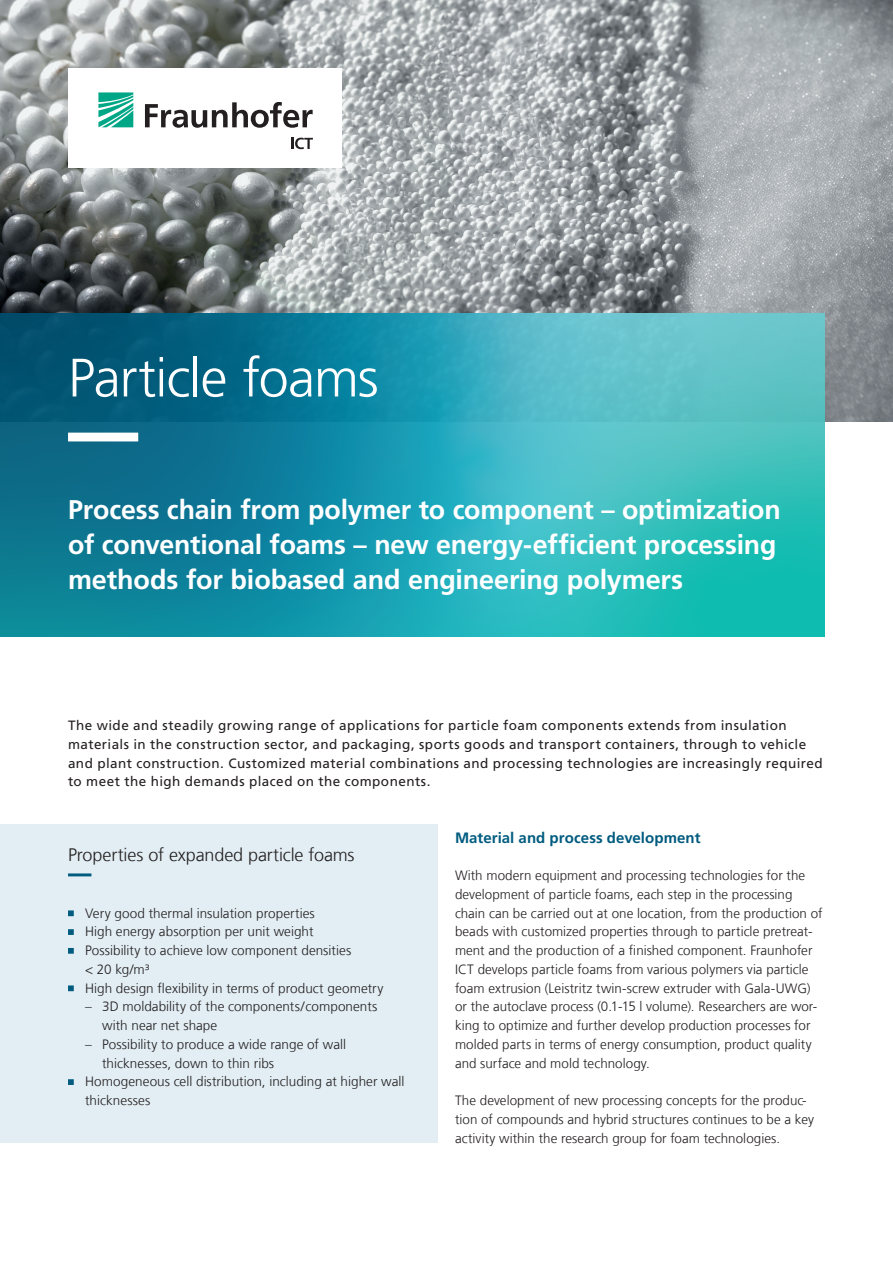
<style>
.page{position:relative;width:893px;height:1263px;background:#fff}
.page>*{position:absolute;margin:0;border:0;box-sizing:border-box;transform-origin:0 0}
.t1{font:300 54px "Frutiger LT Com";letter-spacing:-.02em;color:#fff}
.t2{font:700 27px/35.1px "Frutiger LT Com";letter-spacing:-.005em;color:#fff}
.t3{font:300 18px "Frutiger LT Com";letter-spacing:-.01em;color:#231f20}
.t4{font:700 15px "Frutiger LT Com";letter-spacing:.005em;color:#005b7f}
.t5{font:300 13.5px/18.8px "Frutiger LT Com";letter-spacing:.005em;color:#231f20}
.t6{font:13.5px/18.8px "Frutiger LT Com";letter-spacing:.03em;color:#231f20}
</style>
<div class="page">
<img style="left:0;top:0;width:893px;height:421px">
<div style="left:69px;top:68px;width:273px;height:99px;background:#fff"></div>
<svg style="left:98px;top:92px;width:35px;height:35px"></svg>
<svg style="left:145px;top:102px;width:168px;height:26px"></svg>
<svg style="left:291px;top:138px;width:22px;height:11px"></svg>
<svg style="left:0;top:313px;width:825px;height:323px;background:#249aaa"></svg>
<svg style="left:68px;top:433px;width:714px;height:8px;background:#46abbc"></svg>
<div style="left:0;top:824px;width:438px;height:319px;background:#e2eef4"></div>
<svg style="left:68px;top:873px;width:24px;height:3px"></svg>
<svg style="left:68px;top:910px;width:6px;height:6px"></svg>
<svg style="left:68px;top:929px;width:6px;height:6px"></svg>
<svg style="left:68px;top:948px;width:6px;height:6px"></svg>
<svg style="left:68px;top:985px;width:6px;height:6px"></svg>
<svg style="left:68px;top:1079px;width:6px;height:6px"></svg>
<h1 class="t1" style="left:68px;top:346px;width:312px">Particle foams</h1>
<h2 class="t2" style="left:68px;top:492px;width:714px">Process chain from polymer to component – optimization of conventional foams – new energy-efficient processing methods for biobased and engineering polymers</h2>
<p class="t6" style="left:68px;top:716px;width:756px">The wide and steadily growing range of applications for particle foam components extends from insulation materials in the construction sector, and packaging, sports goods and transport containers, through to vehicle and plant construction. Customized material combinations and processing technologies are increasingly required to meet the high demands placed on the components.</p>
<h3 class="t3" style="left:68px;top:845px;width:288px">Properties of expanded particle foams</h3>
<p class="t5" style="left:85px;top:904px;width:300px">Very good thermal insulation properties<br>High energy absorption per unit weight<br>Possibility to achieve low component densities<br>&lt; 20 kg/m³<br>High design flexibility in terms of product geometry</p>
<p class="t5" style="left:102px;top:997px;width:277px;text-indent:-17px">– 3D moldability of the components/components with near net shape</p>
<p class="t5" style="left:85px;top:1035px;width:263px">– Possibility to produce a wide range of wall</p>
<p class="t5" style="left:102px;top:1054px;width:174px">thicknesses, down to thin ribs</p>
<p class="t5" style="left:85px;top:1072px;width:321px">Homogeneous cell distribution, including at higher wall</p>
<p class="t5" style="left:85px;top:1091px;width:67px">thicknesses</p>
<p class="t4" style="left:455px;top:829px;width:247px">Material and process development</p>
<p class="t5" style="left:455px;top:866px;width:369px">With modern equipment and processing technologies for the development of particle foams, each step in the processing chain can be carried out at one location, from the production of beads with customized properties through to particle pretreat&shy;ment and the production of a finished component. Fraunhofer ICT develops particle foams from various polymers via particle foam extrusion (Leistritz twin-screw extruder with Gala-UWG) or the autoclave process (0.1-15 l volume). Researchers are wor&shy;king to optimize and further develop production processes for molded parts in terms of energy consumption, product quality and surface and mold technology.</p>
<p class="t5" style="left:455px;top:1091px;width:360px">The development of new processing concepts for the produc&shy;tion of compounds and hybrid structures continues to be a key activity within the research group for foam technologies.</p>
</div>
